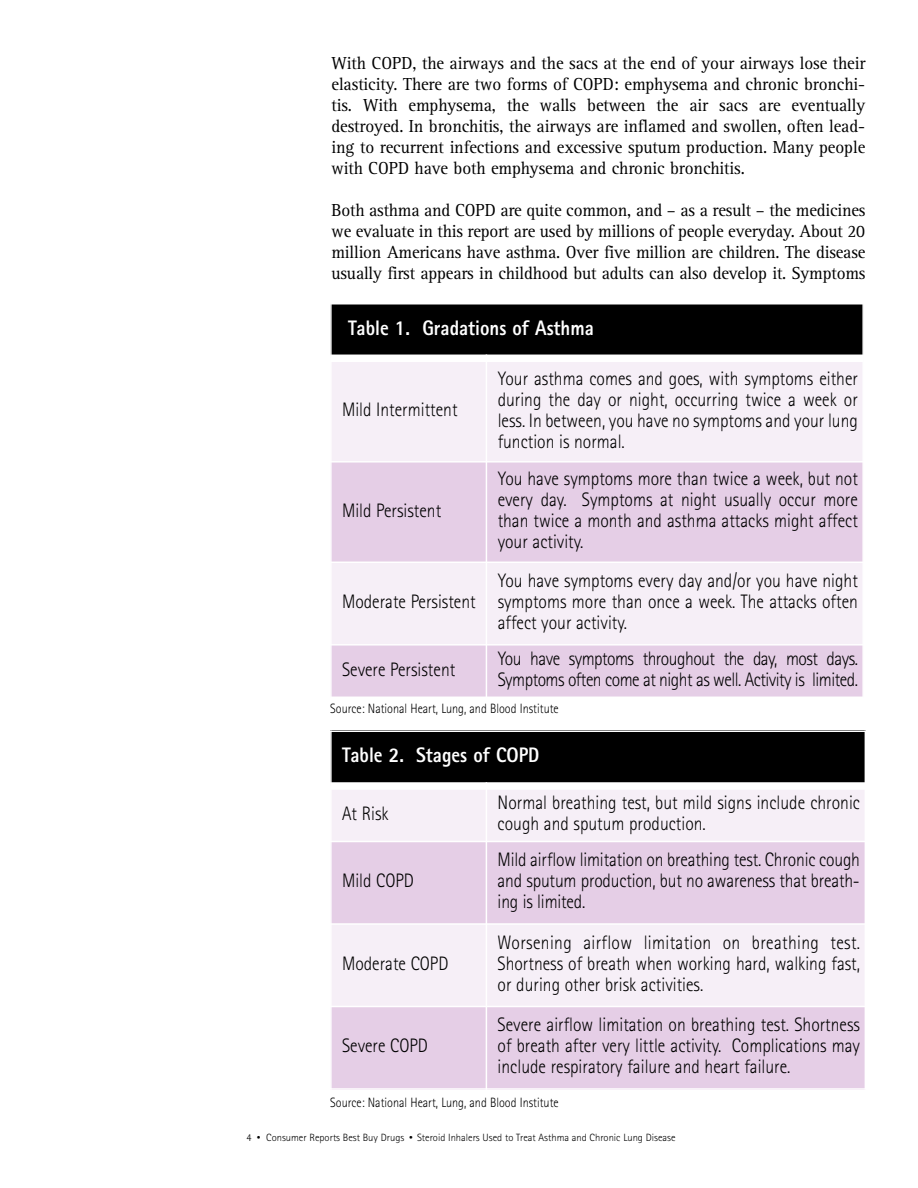
<style>
.page{position:relative;width:918px;height:1188px;background:#fff}
.page>*{position:absolute;margin:0;border:0;box-sizing:border-box;transform-origin:0 0}
.t1{font:800 21px "Rotis Sans Serif";color:#fff;scale:.9 1}
.t2{font:300 19.5px/21px "Rotis Sans Serif";color:#000;text-align:justify;scale:.9 1}
.t3{font:300 19.5px/21px "Rotis Sans Serif";letter-spacing:-.03em;color:#000;scale:.9 1}
.t4{font:18px/21px "Rotis Serif";letter-spacing:-.01em;color:#000;text-align:justify;scale:.95 1}
.t5{font:300 13.5px "Rotis Sans Serif";color:#000;scale:.9 1}
.t6{font:300 10.5px "Rotis Sans Serif";color:#000}
.s1{font-weight:400;font-size:7.5px}
</style>
<div class="page">
<div style="left:330px;top:303px;width:533px;height:55px;background:#000"></div>
<div style="left:330px;top:358px;width:156px;height:104px;background:#f6eff7"></div>
<div style="left:486px;top:358px;width:378px;height:104px;background:#f6eff7"></div>
<div style="left:330px;top:462px;width:156px;height:100px;background:#e5cee6"></div>
<div style="left:486px;top:462px;width:378px;height:100px;background:#e5cee6"></div>
<div style="left:330px;top:562px;width:156px;height:83px;background:#f6eff7"></div>
<div style="left:486px;top:562px;width:378px;height:83px;background:#f6eff7"></div>
<div style="left:330px;top:645px;width:156px;height:53px;background:#e5cee6"></div>
<div style="left:486px;top:645px;width:378px;height:53px;background:#e5cee6"></div>
<hr style="left:330px;top:303px;width:2px;height:395px;background:#fff">
<hr style="left:486px;top:355px;width:1px;height:343px;background:#fff">
<hr style="left:862px;top:303px;width:2px;height:395px;background:#fff">
<hr style="left:330px;top:303px;width:534px;height:2px;background:#fff">
<div style="left:330px;top:355px;width:534px;height:7px;background:#fff"></div>
<hr style="left:330px;top:461px;width:534px;height:2px;background:#fff">
<hr style="left:330px;top:562px;width:534px;height:1px;background:#fff">
<hr style="left:330px;top:644px;width:534px;height:2px;background:#fff">
<hr style="left:330px;top:697px;width:534px;height:1px;background:#fff">
<div style="left:330px;top:730px;width:535px;height:56px;background:#000"></div>
<div style="left:330px;top:786px;width:156px;height:56px;background:#f6eff7"></div>
<div style="left:486px;top:786px;width:380px;height:56px;background:#f6eff7"></div>
<div style="left:330px;top:842px;width:156px;height:82px;background:#e5cee6"></div>
<div style="left:486px;top:842px;width:380px;height:82px;background:#e5cee6"></div>
<div style="left:330px;top:924px;width:156px;height:83px;background:#f6eff7"></div>
<div style="left:486px;top:924px;width:380px;height:83px;background:#f6eff7"></div>
<div style="left:330px;top:1007px;width:156px;height:83px;background:#e5cee6"></div>
<div style="left:486px;top:1007px;width:380px;height:83px;background:#e5cee6"></div>
<hr style="left:330px;top:730px;width:2px;height:360px;background:#fff">
<hr style="left:486px;top:782px;width:1px;height:308px;background:#fff">
<hr style="left:865px;top:730px;width:1px;height:360px;background:#fff">
<hr style="left:330px;top:730px;width:536px;height:2px;background:#fff">
<div style="left:330px;top:782px;width:536px;height:8px;background:#fff"></div>
<hr style="left:330px;top:841px;width:536px;height:1px;background:#fff">
<hr style="left:330px;top:923px;width:536px;height:2px;background:#fff">
<hr style="left:330px;top:1006px;width:536px;height:1px;background:#fff">
<hr style="left:330px;top:1088px;width:536px;height:2px;background:#fff">
<p class="t4" style="left:332px;top:54px;width:564px">With COPD, the airways and the sacs at the end of your airways lose their elasticity. There are two forms of COPD: emphysema and chronic bronchi&shy;tis. With emphysema, the walls between the air sacs are eventually destroyed. In bronchitis, the airways are inflamed and swollen, often lead&shy;ing to recurrent infections and excessive sputum production. Many people with COPD have both emphysema and chronic bronchitis.</p>
<p class="t4" style="left:332px;top:201px;width:564px">Both asthma and COPD are quite common, and – as a result – the medicines we evaluate in this report are used by millions of people everyday. About 20 million Americans have asthma. Over five million are children. The disease usually first appears in childhood but adults can also develop it. Symptoms</p>
<p class="t1" style="left:348px;top:320px;width:274px">Table 1. Gradations of Asthma</p>
<p class="t2" style="left:342px;top:401px;width:130px">Mild Intermittent</p>
<p class="t2" style="left:342px;top:502px;width:112px">Mild Persistent</p>
<p class="t2" style="left:342px;top:593px;width:150px">Moderate Persistent</p>
<p class="t2" style="left:498px;top:370px;width:402px">Your asthma comes and goes, with symptoms either during the day or night, occurring twice a week or less. In between, you have no symptoms and your lung function is normal.</p>
<p class="t2" style="left:498px;top:470px;width:402px">You have symptoms more than twice a week, but not every day. Symptoms at night usually occur more than twice a month and asthma attacks might affect your activity.</p>
<p class="t2" style="left:498px;top:572px;width:402px">You have symptoms every day and/or you have night symptoms more than once a week. The attacks often affect your activity.</p>
<p class="t2" style="left:342px;top:661px;width:127px">Severe Persistent</p>
<p class="t3" style="left:498px;top:650px;width:402px">You have symptoms throughout the day, most days.<br>Symptoms often come at night as well. Activity is limited.</p>
<p class="t5" style="left:330px;top:703px;width:255px">Source: National Heart, Lung, and Blood Institute</p>
<p class="t1" style="left:342px;top:748px;width:221px">Table 2. Stages of COPD</p>
<p class="t2" style="left:342px;top:805px;width:53px">At Risk</p>
<p class="t2" style="left:498px;top:794px;width:404px">Normal breathing test, but mild signs include chronic cough and sputum production.</p>
<p class="t2" style="left:342px;top:872px;width:81px">Mild COPD</p>
<p class="t2" style="left:498px;top:851px;width:404px">Mild airflow limitation on breathing test. Chronic cough and sputum production, but no awareness that breath&shy;ing is limited.</p>
<p class="t2" style="left:342px;top:955px;width:120px">Moderate COPD</p>
<p class="t2" style="left:342px;top:1037px;width:97px">Severe COPD</p>
<p class="t2" style="left:498px;top:934px;width:404px">Worsening airflow limitation on breathing test.<br>Shortness of breath when working hard, walking fast, or during other brisk activities.</p>
<p class="t2" style="left:498px;top:1016px;width:404px">Severe airflow limitation on breathing test. Shortness of breath after very little activity. Complications may include respiratory failure and heart failure.</p>
<p class="t5" style="left:330px;top:1097px;width:255px">Source: National Heart, Lung, and Blood Institute</p>
<p class="t6" style="left:246px;top:1134px;width:431px">4 <span class="s1">•</span> Consumer Reports Best Buy Drugs <span class="s1">•</span> Steroid Inhalers Used to Treat Asthma and Chronic Lung Disease</p>
</div>
